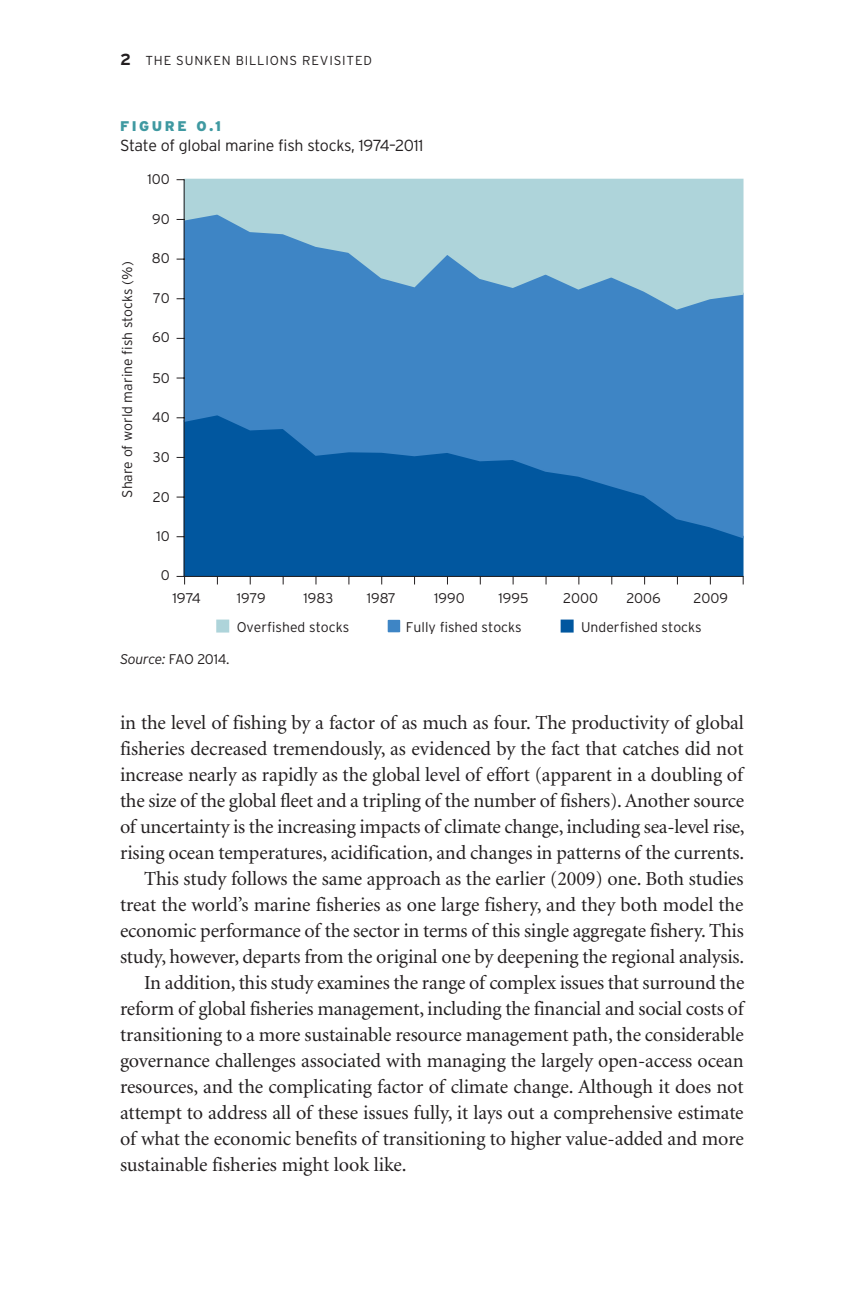
<style>
.page{position:relative;width:864px;height:1296px;background:#fff}
.page>*{position:absolute;margin:0;border:0;box-sizing:border-box;transform-origin:0 0}
.t1{font:20px "Minion";letter-spacing:-.005em;color:#231f20}
.t2{font:300 16px "Interstate";letter-spacing:-.015em;color:#231f20}
.t3{font:300 14px "Interstate";color:#231f20}
.t4{font:900 14px "Interstate";letter-spacing:.185em;color:#3f99a1}
.t5{font:300 14px "Interstate";color:#231f20;scale:1.04 1}
.t6{font:300 13px "Interstate";letter-spacing:.06em;color:#231f20}
.s1{font-weight:700;font-size:16px}
.s2{font-style:italic}
</style>
<div class="page">
<div style="left:182px;top:540px;width:562px;height:38px;background:#01579f"></div>
<svg style="left:182px;top:258px;width:562px;height:282px"></svg>
<svg style="left:183px;top:178px;width:561px;height:133px"></svg>
<hr style="left:184px;top:180px;width:1px;height:396px;background:#231f20">
<hr style="left:185px;top:576px;width:558px;height:1px;background:#231f20">
<svg style="left:177px;top:576px;width:8px;height:8px"></svg>
<div style="left:217px;top:621px;width:11px;height:11px;background:#aed4da"></div>
<div style="left:216px;top:620px;width:13px;height:13px;border:2px solid #aed4da"></div>
<div style="left:388px;top:621px;width:11px;height:11px;background:#3e85c5"></div>
<div style="left:388px;top:620px;width:12px;height:12px;border:2px solid #3e85c5"></div>
<div style="left:562px;top:621px;width:11px;height:11px;background:#01579f"></div>
<div style="left:561px;top:620px;width:13px;height:13px;border:2px solid #01579f"></div>
<p class="t6" style="left:120px;top:53px;width:254px"><span class="s1">2</span> THE SUNKEN BILLIONS REVISITED</p>
<p class="t4" style="left:120px;top:118px;width:103px">FIGURE O.1</p>
<p class="t2" style="left:120px;top:137px;width:305px">State of global marine fish stocks, 1974–2011</p>
<p class="t3" style="left:148px;top:172px;width:24px">100</p>
<p class="t3" style="left:119px;top:498px;width:238px;rotate:-90deg">Share of world marine fish stocks (%)</p>
<p class="t3" style="left:152px;top:212px;width:19px">90</p>
<p class="t3" style="left:152px;top:250px;width:19px">80</p>
<p class="t3" style="left:153px;top:291px;width:18px">70</p>
<p class="t3" style="left:152px;top:330px;width:19px">60</p>
<p class="t3" style="left:152px;top:370px;width:19px">50</p>
<p class="t3" style="left:152px;top:409px;width:19px">40</p>
<p class="t3" style="left:153px;top:449px;width:18px">30</p>
<p class="t3" style="left:153px;top:489px;width:18px">20</p>
<p class="t3" style="left:156px;top:528px;width:15px">10</p>
<p class="t3" style="left:161px;top:568px;width:10px">0</p>
<p class="t5" style="left:172px;top:590px;width:29px">1974</p>
<p class="t3" style="left:237px;top:590px;width:30px">1979</p>
<p class="t3" style="left:304px;top:590px;width:31px">1983</p>
<p class="t3" style="left:367px;top:590px;width:31px">1987</p>
<p class="t3" style="left:434px;top:590px;width:32px">1990</p>
<p class="t3" style="left:499px;top:590px;width:31px">1995</p>
<p class="t3" style="left:563px;top:590px;width:36px">2000</p>
<p class="t3" style="left:627px;top:590px;width:36px">2006</p>
<p class="t3" style="left:694px;top:590px;width:36px">2009</p>
<p class="t3" style="left:237px;top:619px;width:114px">Overfished stocks</p>
<p class="t3" style="left:406px;top:619px;width:117px">Fully fished stocks</p>
<p class="t3" style="left:581px;top:619px;width:122px">Underfished stocks</p>
<p class="t3" style="left:120px;top:651px;width:111px"><span class="s2">Source:</span> FAO 2014.</p>
<p class="t1" style="left:120px;top:713px;width:625px">in the level of fishing by a factor of as much as four. The productivity of global</p>
<p class="t1" style="left:120px;top:739px;width:625px">fisheries decreased tremendously, as evidenced by the fact that catches did not</p>
<p class="t1" style="left:120px;top:765px;width:624px">increase nearly as rapidly as the global level of effort (apparent in a doubling of</p>
<p class="t1" style="left:120px;top:791px;width:626px">the size of the global fleet and a tripling of the number of fishers). Another source</p>
<p class="t1" style="left:120px;top:817px;width:626px">of uncertainty is the increasing impacts of climate change, including sea-level rise,</p>
<p class="t1" style="left:120px;top:843px;width:626px">rising ocean temperatures, acidification, and changes in patterns of the currents.</p>
<p class="t1" style="left:144px;top:869px;width:601px">This study follows the same approach as the earlier (2009) one. Both studies</p>
<p class="t1" style="left:120px;top:895px;width:625px">treat the world’s marine fisheries as one large fishery, and they both model the</p>
<p class="t1" style="left:120px;top:921px;width:625px">economic performance of the sector in terms of this single aggregate fishery. This</p>
<p class="t1" style="left:120px;top:947px;width:626px">study, however, departs from the original one by deepening the regional analysis.</p>
<p class="t1" style="left:144px;top:973px;width:602px">In addition, this study examines the range of complex issues that surround the</p>
<p class="t1" style="left:120px;top:999px;width:625px">reform of global fisheries management, including the financial and social costs of</p>
<p class="t1" style="left:120px;top:1025px;width:625px">transitioning to a more sustainable resource management path, the considerable</p>
<p class="t1" style="left:120px;top:1051px;width:625px">governance challenges associated with managing the largely open-access ocean</p>
<p class="t1" style="left:120px;top:1077px;width:625px">resources, and the complicating factor of climate change. Although it does not</p>
<p class="t1" style="left:120px;top:1103px;width:625px">attempt to address all of these issues fully, it lays out a comprehensive estimate</p>
<p class="t1" style="left:120px;top:1129px;width:625px">of what the economic benefits of transitioning to higher value-added and more</p>
<p class="t1" style="left:120px;top:1155px;width:288px">sustainable fisheries might look like.</p>
</div>
